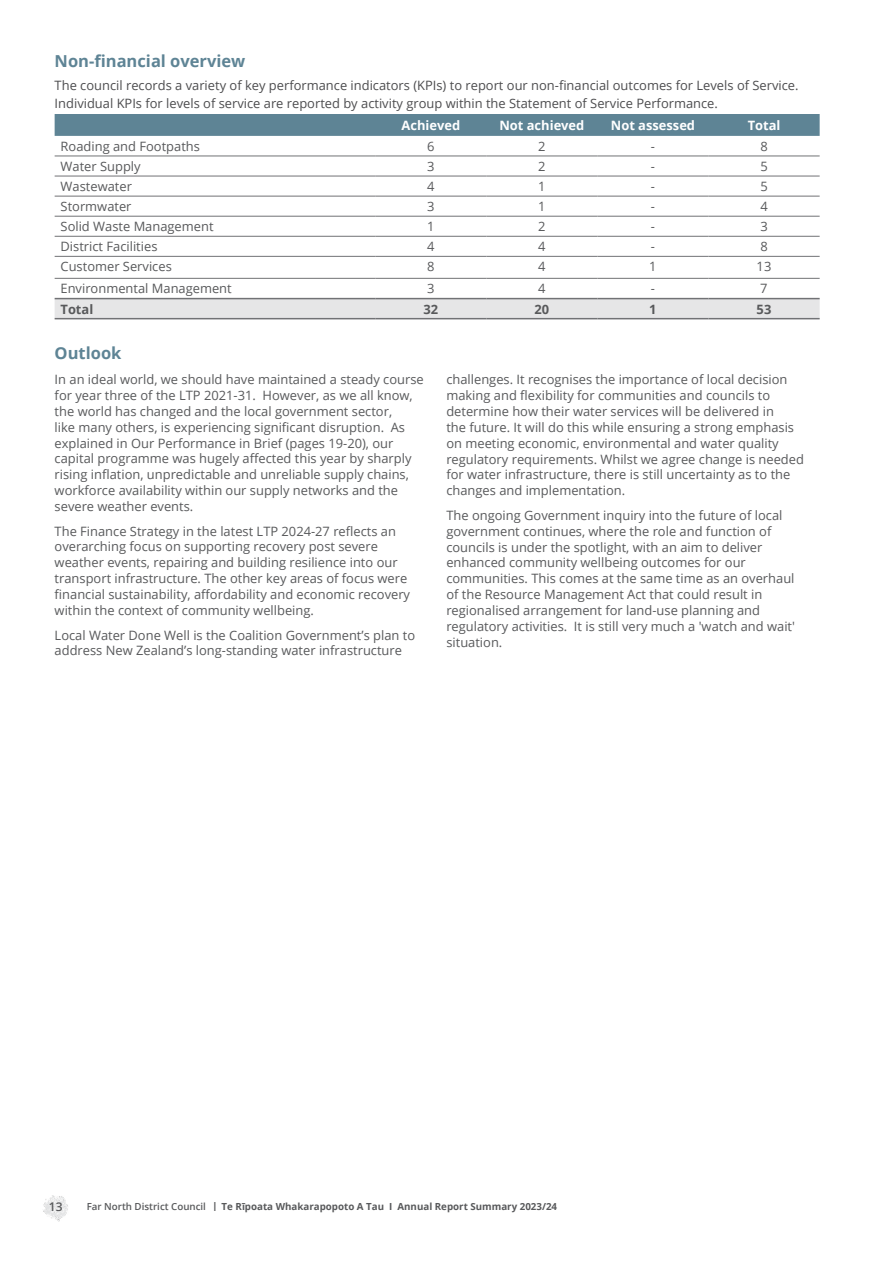
<style>
.page{position:relative;width:893px;height:1263px;background:#fff}
.page>*{position:absolute;margin:0;border:0;box-sizing:border-box;transform-origin:0 0}
.t1{font:700 16.5px "Open Sans";color:#5e8495}
.t2{font:12.9px/15.9px "Open Sans";color:#58595b}
.t3{font:12.9px/18px "Open Sans";color:#4d4d4f}
.t4{font:700 12.9px "Open Sans";color:#fff}
.t5{font:700 12.9px "Open Sans";color:#58595b}
.t6{font:600 12px "Open Sans";color:#58595b}
.t7{font:700 9.75px "Open Sans";color:#58595b}
.s1{font-weight:600}
.s2{font-weight:600;font-size:12.45px}
</style>
<div class="page">
<div style="left:55px;top:114px;width:765px;height:22px;background:#5e8495"></div>
<svg style="left:55px;top:299px;width:765px;height:19px;background:#e3e3e4"></svg>
<hr style="left:55px;top:176px;width:320px;height:1px;background:#717275">
<hr style="left:375px;top:176px;width:111px;height:1px;background:#717275">
<hr style="left:486px;top:176px;width:111px;height:1px;background:#717275">
<hr style="left:597px;top:176px;width:111px;height:1px;background:#717275">
<hr style="left:708px;top:176px;width:112px;height:1px;background:#717275">
<hr style="left:55px;top:298px;width:320px;height:1px;background:#717275">
<hr style="left:55px;top:318px;width:320px;height:1px;background:#717275">
<hr style="left:375px;top:298px;width:111px;height:1px;background:#717275">
<hr style="left:486px;top:298px;width:111px;height:1px;background:#717275">
<hr style="left:597px;top:298px;width:111px;height:1px;background:#717275">
<hr style="left:708px;top:298px;width:112px;height:1px;background:#717275">
<hr style="left:375px;top:318px;width:111px;height:1px;background:#717275">
<hr style="left:486px;top:318px;width:111px;height:1px;background:#717275">
<hr style="left:597px;top:318px;width:111px;height:1px;background:#717275">
<hr style="left:708px;top:318px;width:112px;height:1px;background:#717275">
<hr style="left:55px;top:156px;width:320px;height:1px;background:#717275">
<hr style="left:375px;top:156px;width:111px;height:1px;background:#717275">
<hr style="left:486px;top:156px;width:111px;height:1px;background:#717275">
<hr style="left:597px;top:156px;width:111px;height:1px;background:#717275">
<hr style="left:708px;top:156px;width:112px;height:1px;background:#717275">
<hr style="left:55px;top:196px;width:320px;height:1px;background:#717275">
<hr style="left:55px;top:216px;width:320px;height:1px;background:#717275">
<hr style="left:55px;top:236px;width:320px;height:1px;background:#717275">
<hr style="left:55px;top:256px;width:320px;height:1px;background:#717275">
<hr style="left:55px;top:278px;width:320px;height:1px;background:#717275">
<hr style="left:375px;top:196px;width:111px;height:1px;background:#717275">
<hr style="left:486px;top:196px;width:111px;height:1px;background:#717275">
<hr style="left:597px;top:196px;width:111px;height:1px;background:#717275">
<hr style="left:708px;top:196px;width:112px;height:1px;background:#717275">
<hr style="left:375px;top:216px;width:111px;height:1px;background:#717275">
<hr style="left:486px;top:216px;width:111px;height:1px;background:#717275">
<hr style="left:597px;top:216px;width:111px;height:1px;background:#717275">
<hr style="left:708px;top:216px;width:112px;height:1px;background:#717275">
<hr style="left:375px;top:236px;width:111px;height:1px;background:#717275">
<hr style="left:486px;top:236px;width:111px;height:1px;background:#717275">
<hr style="left:597px;top:236px;width:111px;height:1px;background:#717275">
<hr style="left:708px;top:236px;width:112px;height:1px;background:#717275">
<hr style="left:375px;top:256px;width:111px;height:1px;background:#717275">
<hr style="left:486px;top:256px;width:111px;height:1px;background:#717275">
<hr style="left:597px;top:256px;width:111px;height:1px;background:#717275">
<hr style="left:708px;top:256px;width:112px;height:1px;background:#717275">
<hr style="left:375px;top:278px;width:111px;height:1px;background:#717275">
<hr style="left:486px;top:278px;width:111px;height:1px;background:#717275">
<hr style="left:597px;top:278px;width:111px;height:1px;background:#717275">
<hr style="left:708px;top:278px;width:112px;height:1px;background:#717275">
<img style="left:43px;top:1195px;width:25px;height:27px">
<p class="t1" style="left:55px;top:49px;width:192px">Non-financial overview</p>
<p class="t3" style="left:55px;top:76px;width:745px">The council records a variety of key performance indicators (KPIs) to report our non-financial outcomes for Levels of Service.<br>Individual KPIs for levels of service are reported by activity group within the Statement of Service Performance.</p>
<p class="t4" style="left:401px;top:116px;width:60px">Achieved</p>
<p class="t4" style="left:499px;top:116px;width:87px">Not achieved</p>
<p class="t4" style="left:611px;top:116px;width:86px">Not assessed</p>
<p class="t4" style="left:748px;top:116px;width:34px">Total</p>
<p class="t2" style="left:61px;top:138px;width:141px">Roading and Footpaths</p>
<p class="t2" style="left:427px;top:138px;width:9px">6</p>
<p class="t2" style="left:538px;top:138px;width:9px">2</p>
<p class="t2" style="left:651px;top:138px;width:6px">-</p>
<p class="t2" style="left:760px;top:138px;width:9px">8</p>
<p class="t2" style="left:61px;top:158px;width:82px">Water Supply</p>
<p class="t2" style="left:427px;top:158px;width:9px">3</p>
<p class="t2" style="left:538px;top:158px;width:9px">2</p>
<p class="t2" style="left:651px;top:158px;width:6px">-</p>
<p class="t2" style="left:760px;top:158px;width:9px">5</p>
<p class="t2" style="left:61px;top:178px;width:73px">Wastewater</p>
<p class="t2" style="left:427px;top:178px;width:9px">4</p>
<p class="t2" style="left:538px;top:178px;width:9px">1</p>
<p class="t2" style="left:651px;top:178px;width:6px">-</p>
<p class="t2" style="left:760px;top:178px;width:9px">5</p>
<p class="t2" style="left:61px;top:198px;width:72px">Stormwater</p>
<p class="t2" style="left:427px;top:198px;width:9px">3</p>
<p class="t2" style="left:538px;top:198px;width:9px">1</p>
<p class="t2" style="left:651px;top:198px;width:6px">-</p>
<p class="t2" style="left:760px;top:198px;width:9px">4</p>
<p class="t2" style="left:61px;top:218px;width:155px">Solid Waste Management</p>
<p class="t2" style="left:427px;top:218px;width:9px">1</p>
<p class="t2" style="left:538px;top:218px;width:9px">2</p>
<p class="t2" style="left:651px;top:218px;width:6px">-</p>
<p class="t2" style="left:760px;top:218px;width:9px">3</p>
<p class="t2" style="left:61px;top:238px;width:98px">District Facilities</p>
<p class="t2" style="left:427px;top:238px;width:9px">4</p>
<p class="t2" style="left:538px;top:238px;width:9px">4</p>
<p class="t2" style="left:651px;top:238px;width:6px">-</p>
<p class="t2" style="left:760px;top:238px;width:9px">8</p>
<p class="t2" style="left:61px;top:258px;width:113px">Customer Services</p>
<p class="t2" style="left:427px;top:258px;width:9px">8</p>
<p class="t2" style="left:538px;top:258px;width:9px">4</p>
<p class="t2" style="left:649px;top:258px;width:9px">1</p>
<p class="t2" style="left:757px;top:258px;width:16px">13</p>
<p class="t2" style="left:61px;top:280px;width:173px">Environmental Management</p>
<p class="t2" style="left:427px;top:280px;width:9px">3</p>
<p class="t2" style="left:538px;top:280px;width:9px">4</p>
<p class="t2" style="left:651px;top:280px;width:6px">-</p>
<p class="t2" style="left:760px;top:280px;width:9px">7</p>
<p class="t5" style="left:61px;top:300px;width:34px">Total</p>
<p class="t5" style="left:423px;top:300px;width:16px">32</p>
<p class="t5" style="left:534px;top:300px;width:16px">20</p>
<p class="t5" style="left:649px;top:300px;width:9px">1</p>
<p class="t5" style="left:757px;top:300px;width:16px">53</p>
<p class="t1" style="left:55px;top:342px;width:68px">Outlook</p>
<p class="t2" style="left:55px;top:371px;width:371px">In an ideal world, we should have maintained a steady course for year three of the LTP 2021-31. However, as we all know, the world has changed and the local government sector,<br>like many others, is experiencing significant disruption. As explained in Our Performance in Brief (pages 19-20), our capital programme was hugely affected this year by sharply rising inflation, unpredictable and unreliable supply chains, workforce availability within our supply networks and the severe weather events.</p>
<p class="t2" style="left:55px;top:523px;width:357px">The Finance Strategy in the latest LTP 2024-27 reflects an overarching focus on supporting recovery post severe weather events, repairing and building resilience into our transport infrastructure. The other key areas of focus were financial sustainability, affordability and economic recovery within the context of community wellbeing.</p>
<p class="t2" style="left:55px;top:626px;width:362px">Local Water Done Well is the Coalition Government’s plan to address New Zealand’s long-standing water infrastructure</p>
<p class="t2" style="left:446px;top:371px;width:359px">challenges. It recognises the importance of local decision making and flexibility for communities and councils to determine how their water services will be delivered in<br>the future. It will do this while ensuring a strong emphasis on meeting economic, environmental and water quality regulatory requirements. Whilst we agree change is needed for water infrastructure, there is still uncertainty as to the changes and implementation.</p>
<p class="t2" style="left:446px;top:507px;width:350px">The ongoing Government inquiry into the future of local government continues, where the role and function of councils is under the spotlight, with an aim to deliver enhanced community wellbeing outcomes for our communities. This comes at the same time as an overhaul of the Resource Management Act that could result in regionalised arrangement for land-use planning and regulatory activities. It is still very much a 'watch and wait' situation.</p>
<p class="t6" style="left:49px;top:1198px;width:15px">13</p>
<p class="t7" style="left:87px;top:1199px;width:472px"><span class="s1">Far North District Council</span> <span class="s2">I</span> Te Rīpoata Whakarapopoto A Tau I Annual Report Summary 2023/24</p>
</div>
